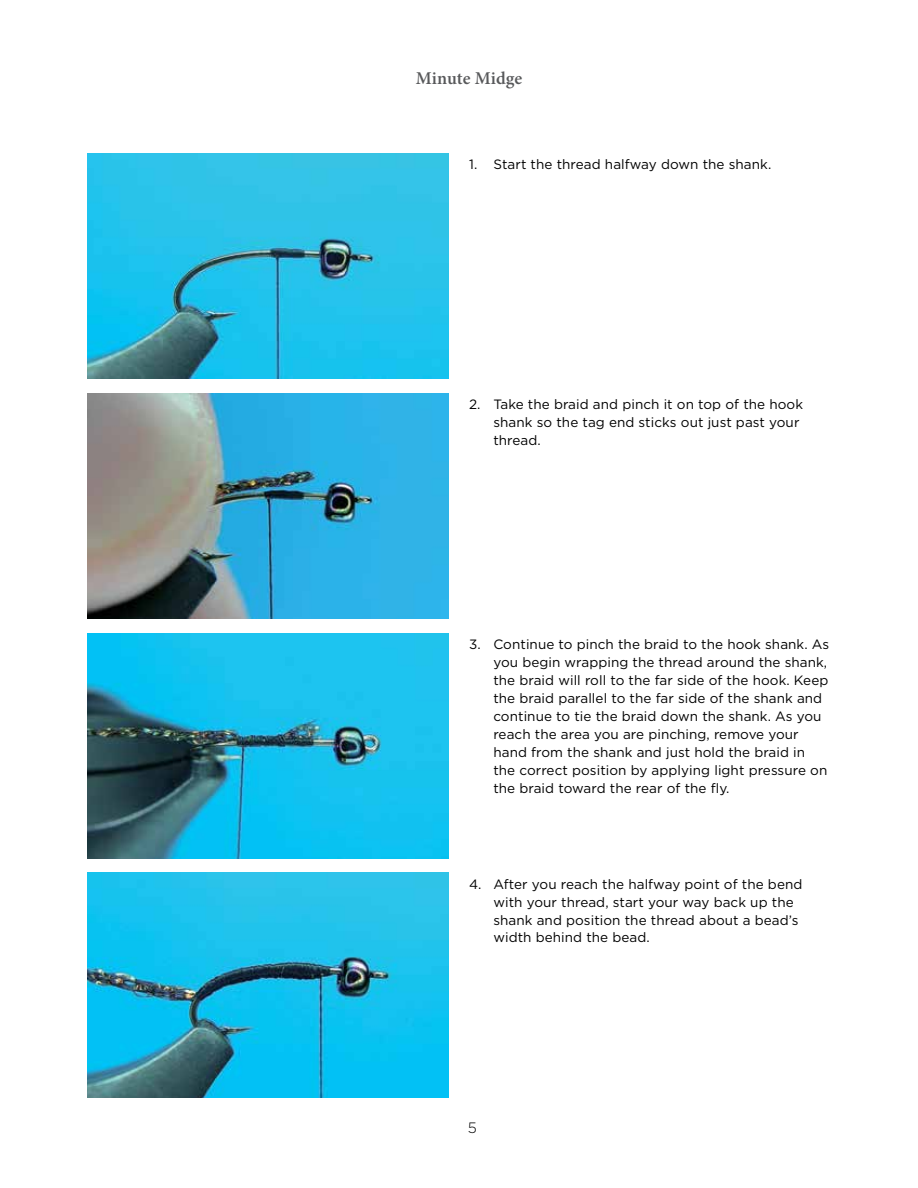
<style>
.page{position:relative;width:918px;height:1188px;background:#fff}
.page>*{position:absolute;margin:0;border:0;box-sizing:border-box;transform-origin:0 0}
.t1{font:600 18px "Minion Pro";color:#58595b}
.t2{font:300 15px "Gotham";color:#000}
.t3{font:13.5px/18px "Gotham";letter-spacing:.005em;color:#000}
</style>
<div class="page">
<img style="left:87px;top:153px;width:361px;height:225px">
<img style="left:87px;top:394px;width:361px;height:225px">
<img style="left:88px;top:633px;width:361px;height:225px">
<img style="left:87px;top:873px;width:361px;height:225px">
<h1 class="t1" style="left:416px;top:65px;width:108px">Minute Midge</h1>
<p class="t3" style="left:469px;top:155px;width:304px">1. Start the thread halfway down the shank.</p>
<p class="t3" style="left:493px;top:396px;width:311px;text-indent:-24px">2. Take the braid and pinch it on top of the hook shank so the tag end sticks out just past your thread.</p>
<p class="t3" style="left:493px;top:635px;width:337px;text-indent:-24px">3. Continue to pinch the braid to the hook shank. As you begin wrapping the thread around the shank, the braid will roll to the far side of the hook. Keep the braid parallel to the far side of the shank and continue to tie the braid down the shank. As you reach the area you are pinching, remove your hand from the shank and just hold the braid in the correct position by applying light pressure on the braid toward the rear of the fly.</p>
<p class="t3" style="left:493px;top:875px;width:310px;text-indent:-24px">4. After you reach the halfway point of the bend with your thread, start your way back up the shank and position the thread about a bead’s width behind the bead.</p>
<p class="t2" style="left:468px;top:1119px;width:11px">5</p>
</div>
